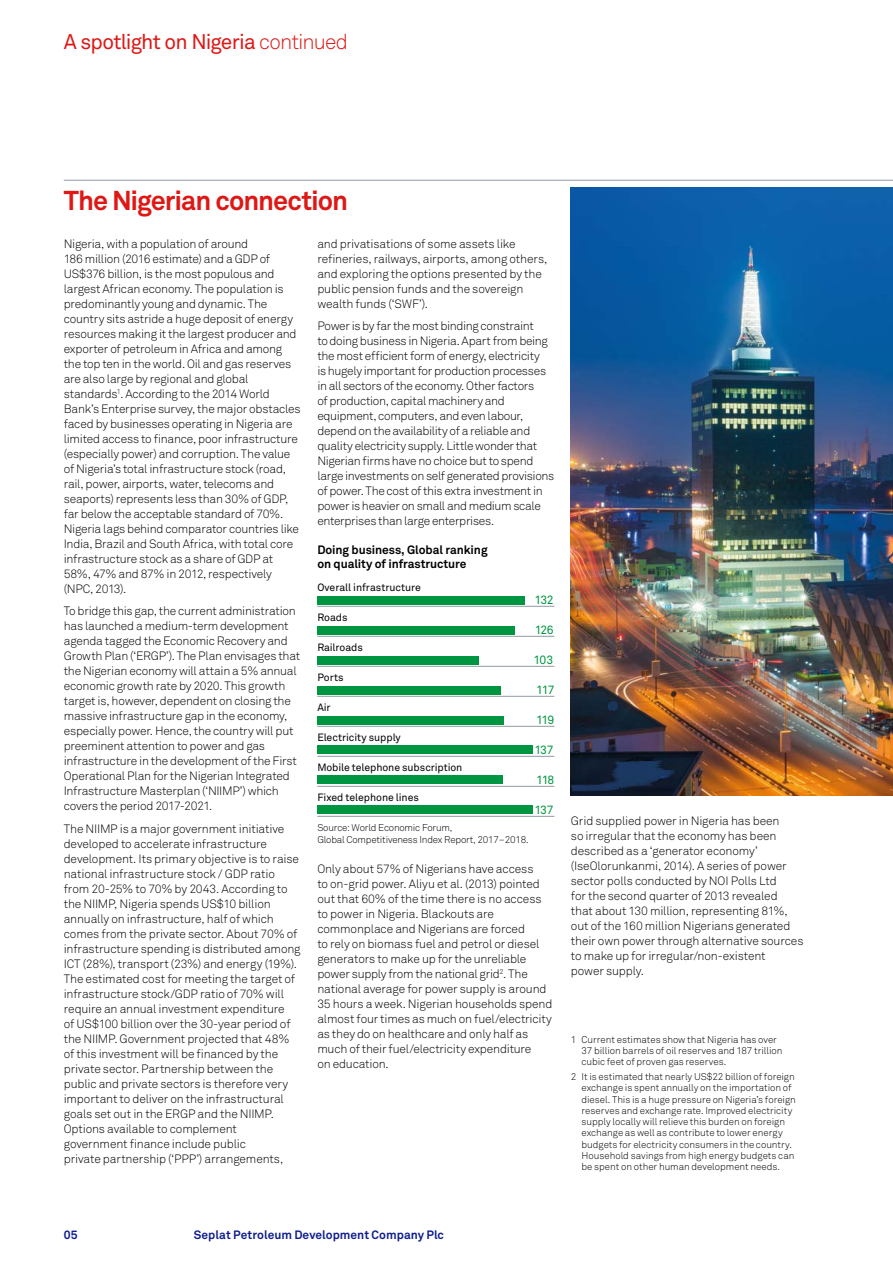
<style>
.page{position:relative;width:893px;height:1263px;background:#fff}
.page>*{position:absolute;margin:0;border:0;box-sizing:border-box;transform-origin:0 0}
.t1{font:700 27px "Akkurat Pro";letter-spacing:-.035em;color:#de1815}
.t2{font:21px "Akkurat Pro";letter-spacing:-.04em;color:#de1815}
.t3{font:300 12px/15px "Akkurat Pro";letter-spacing:-.015em;color:#000}
.t4{font:700 12px/14.4px "Akkurat Pro";letter-spacing:-.005em;color:#000}
.t5{font:700 12px "Akkurat Pro";letter-spacing:.005em;color:#101e8e}
.t6{font:12px "Akkurat Pro";letter-spacing:-.075em;color:#009641}
.t7{font:10.5px "Akkurat Pro";letter-spacing:-.005em;color:#000}
.t8{font:300 9.75px/11.2px "Akkurat Pro";letter-spacing:-.005em;color:#000}
.s1{font-weight:300}
</style>
<div class="page">
<hr style="left:64px;top:180px;width:829px;height:1px;background:#939aa4">
<img style="left:571px;top:187px;width:322px;height:608px">
<div style="left:317px;top:805px;width:215px;height:9px;background:#009641"></div>
<div style="left:317px;top:776px;width:186px;height:8px;background:#009641"></div>
<div style="left:317px;top:746px;width:215px;height:8px;background:#009641"></div>
<div style="left:317px;top:716px;width:187px;height:8px;background:#009641"></div>
<div style="left:317px;top:686px;width:184px;height:8px;background:#009641"></div>
<div style="left:317px;top:656px;width:162px;height:8px;background:#009641"></div>
<div style="left:317px;top:626px;width:198px;height:8px;background:#009641"></div>
<div style="left:317px;top:596px;width:208px;height:8px;background:#009641"></div>
<hr style="left:317px;top:606px;width:237px;height:1px;background:#939aa4">
<hr style="left:317px;top:636px;width:237px;height:1px;background:#939aa4">
<hr style="left:317px;top:666px;width:237px;height:1px;background:#939aa4">
<hr style="left:317px;top:696px;width:237px;height:1px;background:#939aa4">
<hr style="left:317px;top:726px;width:237px;height:1px;background:#939aa4">
<hr style="left:317px;top:756px;width:237px;height:1px;background:#939aa4">
<hr style="left:317px;top:786px;width:237px;height:1px;background:#939aa4">
<hr style="left:317px;top:816px;width:237px;height:1px;background:#939aa4">
<h2 class="t2" style="left:64px;top:29px;width:286px">A spotlight on Nigeria <span class="s1">continued</span></h2>
<h1 class="t1" style="left:64px;top:184px;width:286px">The Nigerian connection</h1>
<p class="t3" style="left:64px;top:236px;width:238px">Nigeria, with a population of around<br>186 million (2016 estimate) and a GDP of US$376 billion, is the most populous and largest African economy. The population is predominantly young and dynamic. The country sits astride a huge deposit of energy resources making it the largest producer and exporter of petroleum in Africa and among the top ten in the world. Oil and gas reserves are also large by regional and global standards<sup>1</sup>. According to the 2014 World Bank’s Enterprise survey, the major obstacles faced by businesses operating in Nigeria are limited access to finance, poor infrastructure (especially power) and corruption. The value of Nigeria’s total infrastructure stock (road, rail, power, airports, water, telecoms and seaports) represents less than 30% of GDP, far below the acceptable standard of 70%.<br>Nigeria lags behind comparator countries like India, Brazil and South Africa, with total core infrastructure stock as a share of GDP at 58%, 47% and 87% in 2012, respectively (NPC, 2013).</p>
<p class="t3" style="left:64px;top:603px;width:238px">To bridge this gap, the current administration has launched a medium-term development agenda tagged the Economic Recovery and Growth Plan (‘ERGP’). The Plan envisages that the Nigerian economy will attain a 5% annual economic growth rate by 2020. This growth target is, however, dependent on closing the massive infrastructure gap in the economy, especially power. Hence, the country will put preeminent attention to power and gas infrastructure in the development of the First Operational Plan for the Nigerian Integrated Infrastructure Masterplan (‘NIIMP’) which covers the period 2017-2021.</p>
<p class="t3" style="left:64px;top:821px;width:238px">The NIIMP is a major government initiative developed to accelerate infrastructure development. Its primary objective is to raise national infrastructure stock / GDP ratio from 20-25% to 70% by 2043. According to the NIIMP, Nigeria spends US$10 billion annually on infrastructure, half of which comes from the private sector. About 70% of infrastructure spending is distributed among ICT (28%), transport (23%) and energy (19%).<br>The estimated cost for meeting the target of infrastructure stock/GDP ratio of 70% will require an annual investment expenditure<br>of US$100 billion over the 30-year period of the NIIMP. Government projected that 48% of this investment will be financed by the private sector. Partnership between the public and private sectors is therefore very important to deliver on the infrastructural goals set out in the ERGP and the NIIMP.<br>Options available to complement government finance include public<br>private partnership (‘PPP’) arrangements,</p>
<p class="t3" style="left:317px;top:236px;width:231px">and privatisations of some assets like refineries, railways, airports, among others, and exploring the options presented by the public pension funds and the sovereign wealth funds (‘SWF’).</p>
<p class="t3" style="left:317px;top:318px;width:239px">Power is by far the most binding constraint<br>to doing business in Nigeria. Apart from being the most efficient form of energy, electricity<br>is hugely important for production processes in all sectors of the economy. Other factors<br>of production, capital machinery and equipment, computers, and even labour, depend on the availability of a reliable and quality electricity supply. Little wonder that Nigerian firms have no choice but to spend large investments on self generated provisions of power. The cost of this extra investment in power is heavier on small and medium scale enterprises than large enterprises.</p>
<p class="t4" style="left:317px;top:542px;width:172px">Doing business, Global ranking on quality of infrastructure</p>
<p class="t7" style="left:317px;top:581px;width:105px">Overall infrastructure</p>
<p class="t7" style="left:317px;top:611px;width:32px">Roads</p>
<p class="t7" style="left:317px;top:641px;width:47px">Railroads</p>
<p class="t7" style="left:317px;top:671px;width:28px">Ports</p>
<p class="t7" style="left:317px;top:701px;width:15px">Air</p>
<p class="t7" style="left:317px;top:731px;width:85px">Electricity supply</p>
<p class="t7" style="left:317px;top:761px;width:147px">Mobile telephone subscription</p>
<p class="t7" style="left:317px;top:791px;width:103px">Fixed telephone lines</p>
<p class="t6" style="left:534px;top:593px;width:21px">132</p>
<p class="t6" style="left:535px;top:623px;width:21px">126</p>
<p class="t6" style="left:533px;top:652px;width:21px">103</p>
<p class="t6" style="left:536px;top:682px;width:20px">117</p>
<p class="t6" style="left:536px;top:713px;width:20px">119</p>
<p class="t6" style="left:534px;top:743px;width:21px">137</p>
<p class="t6" style="left:536px;top:772px;width:20px">118</p>
<p class="t6" style="left:534px;top:802px;width:21px">137</p>
<p class="t8" style="left:317px;top:822px;width:213px;line-height:11.7px">Source: World Economic Forum,<br>Global Competitiveness Index Report, 2017–2018.</p>
<p class="t3" style="left:317px;top:861px;width:237px">Only about 57% of Nigerians have access<br>to on-grid power. Aliyu et al. (2013) pointed out that 60% of the time there is no access to power in Nigeria. Blackouts are commonplace and Nigerians are forced<br>to rely on biomass fuel and petrol or diesel generators to make up for the unreliable power supply from the national grid<sup>2</sup>. The national average for power supply is around 35 hours a week. Nigerian households spend almost four times as much on fuel/electricity as they do on healthcare and only half as much of their fuel/electricity expenditure<br>on education.</p>
<p class="t3" style="left:571px;top:813px;width:234px">Grid supplied power in Nigeria has been<br>so irregular that the economy has been described as a ‘generator economy’ (IseOlorunkanmi, 2014). A series of power sector polls conducted by NOI Polls Ltd<br>for the second quarter of 2013 revealed<br>that about 130 million, representing 81%, out of the 160 million Nigerians generated their own power through alternative sources to make up for irregular/non-existent<br>power supply.</p>
<p class="t8" style="left:581px;top:1033px;width:203px;text-indent:-11px">1 Current estimates show that Nigeria has over<br>37 billion barrels of oil reserves and 187 trillion cubic feet of proven gas reserves.</p>
<p class="t8" style="left:581px;top:1071px;width:216px;text-indent:-11px">2 It is estimated that nearly US$22 billion of foreign exchange is spent annually on the importation of diesel. This is a huge pressure on Nigeria’s foreign reserves and exchange rate. Improved electricity supply locally will relieve this burden on foreign exchange as well as contribute to lower energy budgets for electricity consumers in the country.<br>Household savings from high energy budgets can be spent on other human development needs.</p>
<p class="t5" style="left:64px;top:1227px;width:15px">05</p>
<p class="t5" style="left:194px;top:1227px;width:252px">Seplat Petroleum Development Company Plc</p>
</div>
